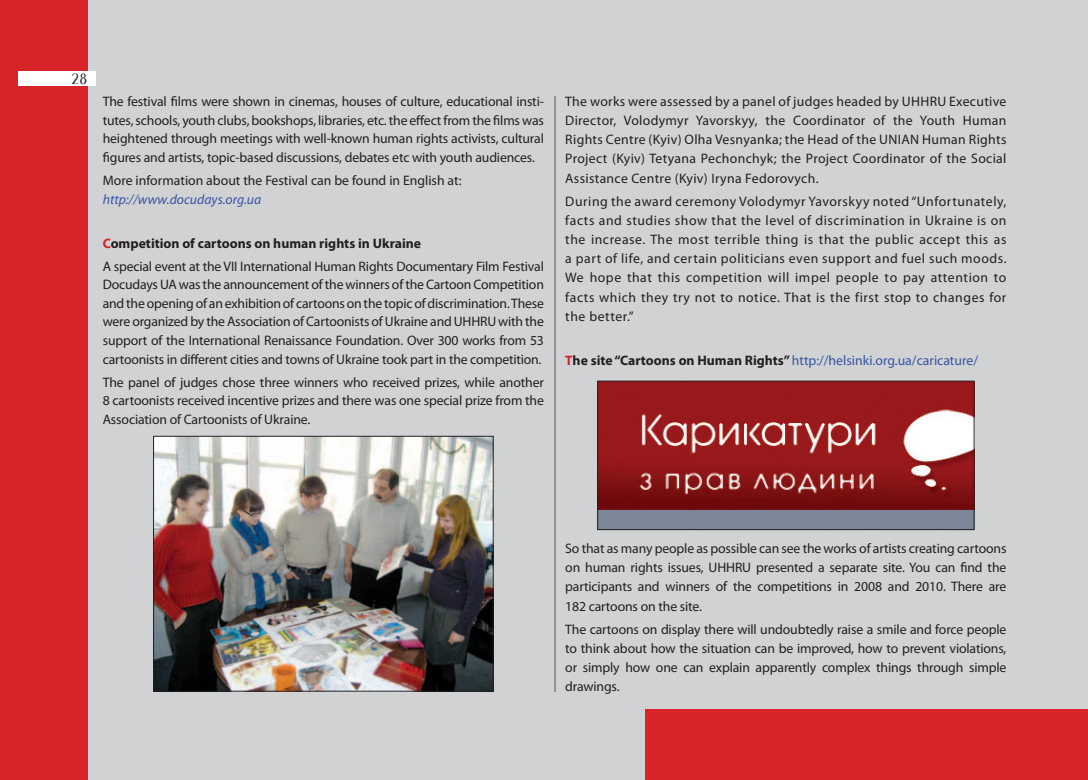
<style>
.page{position:relative;width:1088px;height:780px;background:#fff}
.page>*{position:absolute;margin:0;border:0;box-sizing:border-box;transform-origin:0 0}
.t1{font:13.75px/19.1px "Myriad Pro";letter-spacing:-.01em;color:#231f20;text-align:justify}
.t2{font:13.75px "Myriad Pro";color:#3853a3}
.t3{font:italic 13.75px "Myriad Pro";color:#3853a3}
.s1{font-weight:700;color:#d82328}
.s2{font-weight:700}
.s3{font-weight:700;color:#231f20}
</style>
<div class="page">
<div style="left:0;top:0;width:89px;height:780px;background:#d82328"></div>
<div style="left:89px;top:0;width:981px;height:780px;background:#d1d2d4"></div>
<div style="left:18px;top:71px;width:78px;height:14px;background:#fff"></div>
<div style="left:645px;top:709px;width:425px;height:71px;background:#d82328"></div>
<div style="left:1070px;top:0;width:18px;height:780px;background:#d1d2d4"></div>
<div style="left:1070px;top:709px;width:18px;height:71px;background:#d82328"></div>
<img style="left:155px;top:438px;width:336px;height:251px">
<div style="left:153px;top:436px;width:340px;height:255px;border:1px solid #231f20"></div>
<img style="left:599px;top:383px;width:373px;height:145px">
<div style="left:597px;top:381px;width:377px;height:149px;border:1px solid #231f20"></div>
<hr style="left:554px;top:96px;width:1px;height:595px;background:#939698">
<p class="t1" style="left:103px;top:92px;width:443px;line-height:18.6px">The festival films were shown in cinemas, houses of culture, educational insti&shy;tutes, schools, youth clubs, bookshops, libraries, etc. the effect from the films was heightened through meetings with well-known human rights activists, cultural figures and artists, topic-based discussions, debates etc with youth audiences.</p>
<p class="t1" style="left:103px;top:170px;width:360px">More information about the Festival can be found in English at:</p>
<p class="t3" style="left:103px;top:191px;width:160px">http://www.docudays.org.ua</p>
<p class="t1" style="left:103px;top:232px;width:443px;line-height:22.1px"><span class="s1">C</span><span class="s2">ompetition of cartoons on human rights in Ukraine<br></span>A special event at the VII International Human Rights Documentary Film Festival</p>
<p class="t1" style="left:103px;top:275px;width:443px;line-height:18.6px">Docudays UA was the announcement of the winners of the Cartoon Competition and the opening of an exhibition of cartoons on the topic of discrimination. These were organized by the Association of Cartoonists of Ukraine and UHHRU with the support of the International Renaissance Foundation. Over 300 works from 53 cartoonists in different cities and towns of Ukraine took part in the competition.</p>
<p class="t1" style="left:103px;top:372px;width:443px;line-height:18.6px">The panel of judges chose three winners who received prizes, while another 8 cartoonists received incentive prizes and there was one special prize from the Association of Cartoonists of Ukraine.</p>
<p class="t1" style="left:565px;top:92px;width:443px">The works were assessed by a panel of judges headed by UHHRU Executive Director, Volodymyr Yavorskyy, the Coordinator of the Youth Human Rights Centre (Kyiv) Olha Vesnyanka; the Head of the UNIAN Human Rights Project (Kyiv) Tetyana Pechonchyk; the Project Coordinator of the Social Assistance Centre (Kyiv) Iryna Fedorovych.</p>
<p class="t1" style="left:565px;top:191px;width:443px">During the award ceremony Volodymyr Yavorskyy noted “Unfortunately, facts and studies show that the level of discrimination in Ukraine is on the increase. The most terrible thing is that the public accept this as a part of life, and certain politicians even support and fuel such moods.<br>We hope that this competition will impel people to pay attention to facts which they try not to notice. That is the first stop to changes for the better.”</p>
<p class="t2" style="left:565px;top:352px;width:414px"><span class="s1">T</span><span class="s3">he site “Cartoons on Human Rights”</span> http://helsinki.org.ua/caricature/</p>
<p class="t1" style="left:565px;top:538px;width:443px">So that as many people as possible can see the works of artists creating cartoons on human rights issues, UHHRU presented a separate site. You can find the participants and winners of the competitions in 2008 and 2010. There are 182 cartoons on the site.</p>
<p class="t1" style="left:565px;top:619px;width:443px">The cartoons on display there will undoubtedly raise a smile and force people to think about how the situation can be improved, how to prevent violations, or simply how one can explain apparently complex things through simple drawings.</p>
</div>
